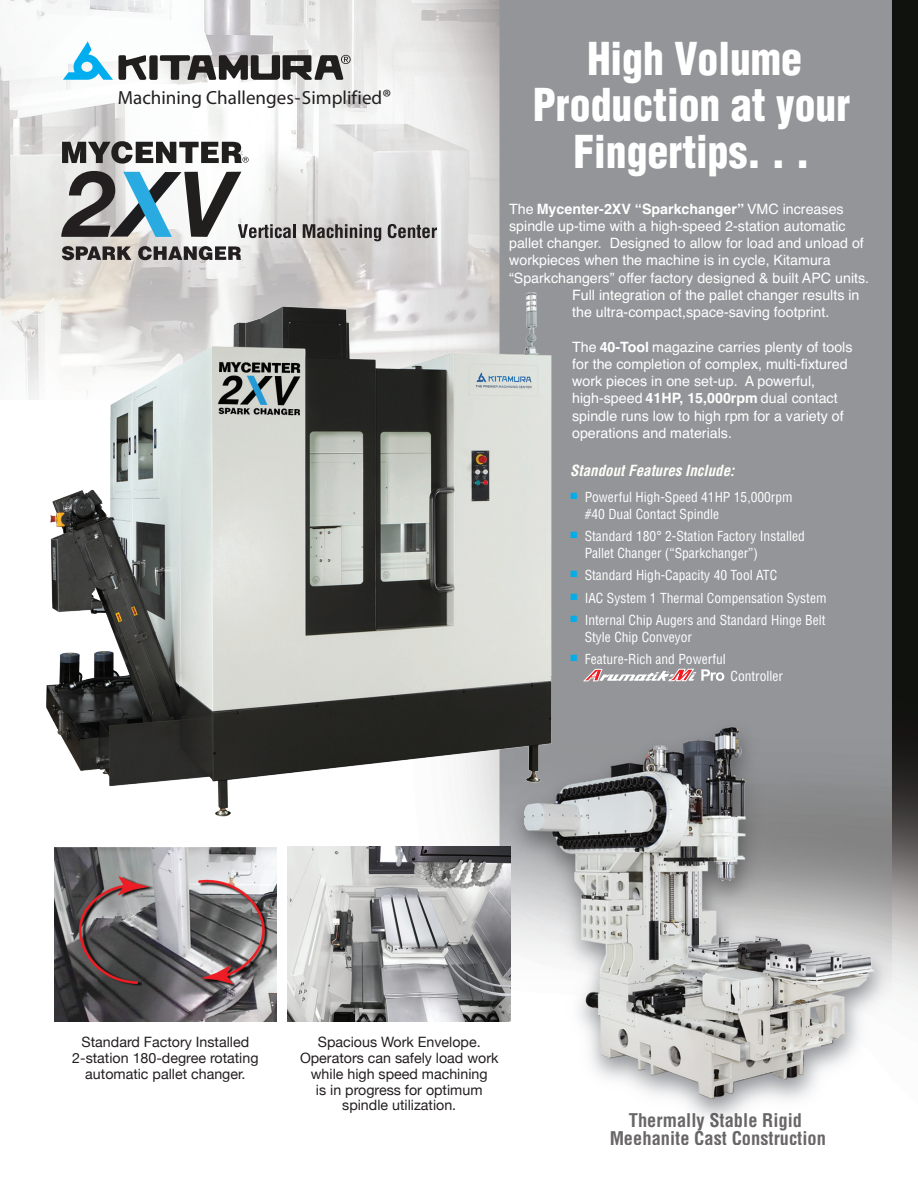
<style>
.page{position:relative;width:918px;height:1188px;background:#fff}
.page>*{position:absolute;margin:0;border:0;box-sizing:border-box;transform-origin:0 0}
.t1{font:900 condensed 44.25px/46.7px "Helvetica";color:#fff;text-align:center;scale:.94 1}
.t2{font:19.05px "Myriad Pro";color:#211e1e}
.t3{font:700 condensed 18.45px/18.1px "Helvetica";color:rgb(35 31 32/.83);text-align:center}
.t4{font:italic 700 condensed 15px "Helvetica";color:#fffef8}
.t5{font:14.25px/17.2px "Helvetica";color:#fff}
.t6{font:14.25px/15.8px "Helvetica Neue";color:#231f20;text-align:center}
.t7{font:700 14.25px "Helvetica";color:#fff}
.t8{font:condensed 13.5px/16.5px "Helvetica";color:#fff}
.s1{font-size:21px}
.s2{font-weight:400}
.s3{font-weight:700}
</style>
<div class="page">
<img style="left:0;top:0;width:918px;height:1119px">
<img style="left:34px;top:282px;width:534px;height:559px">
<svg style="left:63px;top:41px;width:288px;height:39px"></svg>
<hr style="left:293px;top:224px;width:3px;height:14px;background:#231f20">
<svg style="left:303px;top:224px;width:78px;height:17px"></svg>
<svg style="left:388px;top:224px;width:49px;height:14px"></svg>
<svg style="left:61px;top:171px;width:230px;height:67px"></svg>
<svg style="left:62px;top:246px;width:69px;height:14px"></svg>
<svg style="left:138px;top:246px;width:103px;height:14px"></svg>
<svg style="left:62px;top:141px;width:187px;height:23px"></svg>
<svg style="left:583px;top:669px;width:141px;height:12px"></svg>
<img style="left:54px;top:848px;width:223px;height:173px">
<img style="left:288px;top:847px;width:223px;height:175px">
<p class="t2" style="left:118px;top:91px;width:275px">Machining Challenges-Simplif ied<span class="s1">®</span></p>
<p class="t1" style="left:533px;top:39px;width:339px">High Volume<br>Production at your<br>Fingertips. . .</p>
<p class="t7" style="left:509px;top:203px;width:336px"><span class="s2">The</span> Mycenter-2XV “Sparkchanger” <span class="s2">VMC increases</span></p>
<p class="t5" style="left:509px;top:219px;width:338px">spindle up-time with a high-speed 2-station automatic</p>
<p class="t5" style="left:509px;top:236px;width:356px">pallet changer. Designed to allow for load and unload of</p>
<p class="t5" style="left:509px;top:253px;width:323px">workpieces when the machine is in cycle, Kitamura</p>
<p class="t5" style="left:509px;top:270px;width:362px">“Sparkchangers” offer factory designed &amp; built APC units.</p>
<p class="t5" style="left:572px;top:288px;width:289px">Full integration of the pallet changer results in</p>
<p class="t5" style="left:572px;top:305px;width:259px">the ultra-compact,space-saving footprint.</p>
<p class="t5" style="left:572px;top:339px;width:282px">The <span class="s3">40-Tool</span> magazine carries plenty of tools for the completion of complex, multi-fixtured work pieces in one set-up. A powerful, high-speed <span class="s3">41HP, 15,000rpm</span> dual contact spindle runs low to high rpm for a variety of operations and materials.</p>
<p class="t4" style="left:570px;top:465px;width:166px">Standout Features Include:</p>
<p class="t8" style="left:585px;top:490px;width:210px;text-indent:-14px"><sup>■</sup> Powerful High-Speed 41HP 15,000rpm #40 Dual Contact Spindle</p>
<p class="t8" style="left:585px;top:529px;width:222px;text-indent:-14px"><sup>■</sup> Standard 180° 2-Station Factory Installed<br>Pallet Changer (“Sparkchanger”)</p>
<p class="t8" style="left:570px;top:568px;width:208px"><sup>■</sup> Standard High-Capacity 40 Tool ATC</p>
<p class="t8" style="left:570px;top:591px;width:258px"><sup>■</sup> IAC System 1 Thermal Compensation System</p>
<p class="t8" style="left:585px;top:613px;width:242px;text-indent:-14px"><sup>■</sup> Internal Chip Augers and Standard Hinge Belt<br>Style Chip Conveyor</p>
<p class="t8" style="left:570px;top:652px;width:157px"><sup>■</sup> Feature-Rich and Powerful</p>
<p class="t8" style="left:731px;top:669px;width:54px">Controller</p>
<p class="t6" style="left:72px;top:1034px;width:188px">Standard Factory Installed<br>2-station 180-degree rotating automatic pallet changer.</p>
<p class="t6" style="left:300px;top:1034px;width:200px">Spacious Work Envelope.<br>Operators can safely load work while high speed machining<br>is in progress for optimum spindle utilization.</p>
<p class="t3" style="left:610px;top:1112px;width:218px">Thermally Stable Rigid<br>Meehanite Cast Construction</p>
</div>
